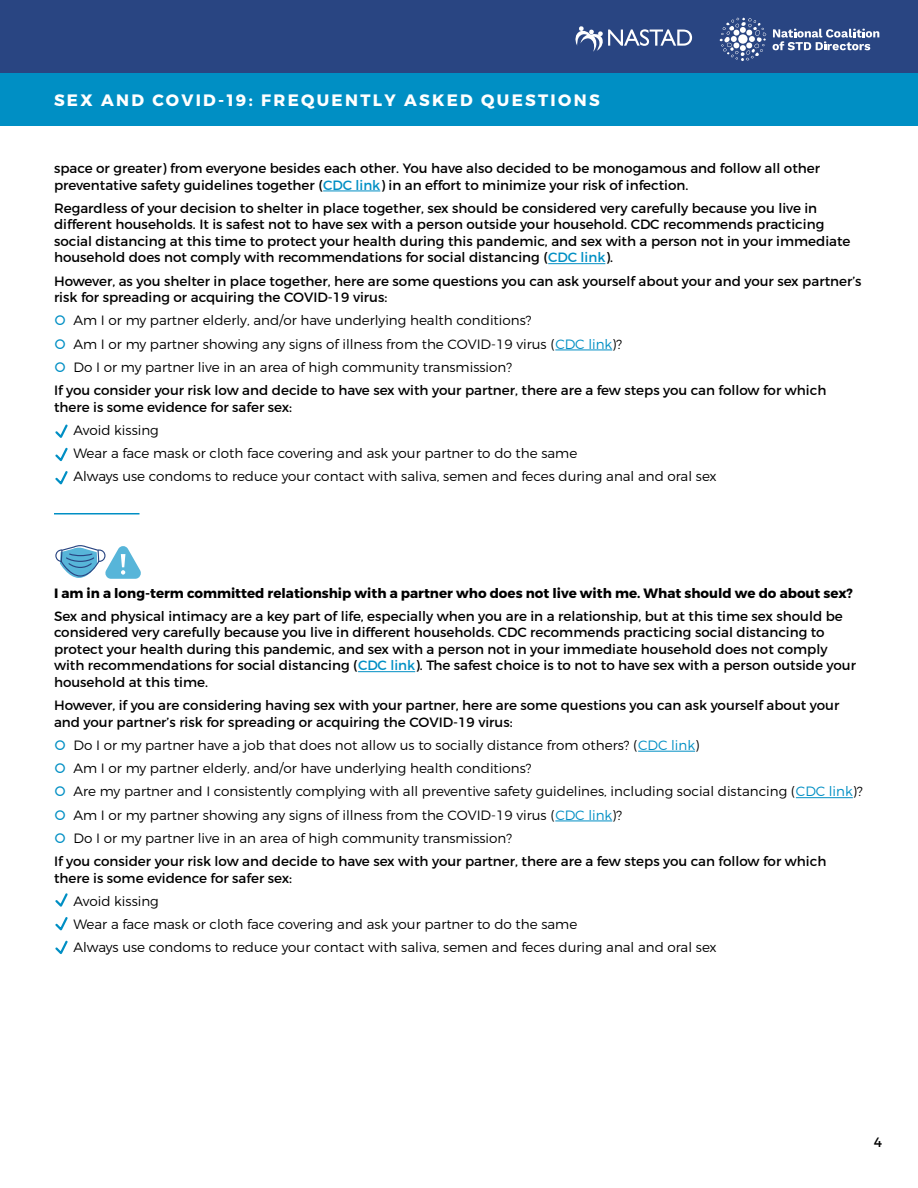
<style>
.page{position:relative;width:918px;height:1188px;background:#fff}
.page>*{position:absolute;margin:0;border:0;box-sizing:border-box;transform-origin:0 0}
.t1{font:700 16.5px "Montserrat";letter-spacing:.14em;color:#fff}
.t2{font:13.5px/16.5px "Montserrat";color:#000}
.t3{font:300 13.5px "Montserrat";color:#000}
.t4{font:700 13.5px "Montserrat";color:#000}
.s1{color:#008fc4}
</style>
<div class="page">
<div style="left:0;top:0;width:918px;height:73px;background:#294582"></div>
<svg style="left:575px;top:26px;width:117px;height:26px"></svg>
<svg style="left:720px;top:18px;width:46px;height:43px"></svg>
<svg style="left:773px;top:29px;width:106px;height:21px"></svg>
<div style="left:0;top:73px;width:918px;height:52px;background:#008fc4"></div>
<svg style="left:55px;top:424px;width:13px;height:61px"></svg>
<hr style="left:323px;top:191px;width:57px;height:1px;background:#008fc4">
<hr style="left:548px;top:263px;width:57px;height:1px;background:#008fc4">
<hr style="left:555px;top:350px;width:57px;height:1px;background:#008fc4">
<hr style="left:358px;top:671px;width:57px;height:1px;background:#008fc4">
<hr style="left:638px;top:751px;width:57px;height:1px;background:#008fc4">
<hr style="left:796px;top:797px;width:57px;height:1px;background:#008fc4">
<hr style="left:555px;top:821px;width:57px;height:1px;background:#008fc4">
<hr style="left:54px;top:513px;width:86px;height:1px;background:#008fc4">
<svg style="left:55px;top:893px;width:13px;height:14px"></svg>
<svg style="left:55px;top:940px;width:13px;height:14px"></svg>
<svg style="left:55px;top:917px;width:13px;height:14px"></svg>
<svg style="left:55px;top:545px;width:86px;height:34px"></svg>
<p class="t1" style="left:54px;top:90px;width:547px">SEX AND COVID-19: FREQUENTLY ASKED QUESTIONS</p>
<p class="t2" style="left:54px;top:160px;width:768px">space or greater) from everyone besides each other. You have also decided to be monogamous and follow all other preventative safety guidelines together (<span class="s1">CDC link</span>) in an effort to minimize your risk of infection.</p>
<p class="t2" style="left:54px;top:200px;width:798px">Regardless of your decision to shelter in place together, sex should be considered very carefully because you live in different households. It is safest not to have sex with a person outside your household. CDC recommends practicing social distancing at this time to protect your health during this pandemic, and sex with a person not in your immediate household does not comply with recommendations for social distancing (<span class="s1">CDC link</span>).</p>
<p class="t2" style="left:54px;top:272px;width:809px">However, as you shelter in place together, here are some questions you can ask yourself about your and your sex partner’s risk for spreading or acquiring the COVID-19 virus:</p>
<p class="t3" style="left:74px;top:312px;width:460px">Am I or my partner elderly, and/or have underlying health conditions?</p>
<p class="t3" style="left:74px;top:336px;width:550px">Am I or my partner showing any signs of illness from the COVID-19 virus (<span class="s1">CDC link</span>)?</p>
<p class="t3" style="left:74px;top:359px;width:440px">Do I or my partner live in an area of high community transmission?</p>
<p class="t2" style="left:54px;top:382px;width:774px">If you consider your risk low and decide to have sex with your partner, there are a few steps you can follow for which there is some evidence for safer sex:</p>
<p class="t3" style="left:74px;top:422px;width:87px">Avoid kissing</p>
<p class="t3" style="left:74px;top:445px;width:505px">Wear a face mask or cloth face covering and ask your partner to do the same</p>
<p class="t3" style="left:74px;top:468px;width:645px">Always use condoms to reduce your contact with saliva, semen and feces during anal and oral sex</p>
<p class="t4" style="left:54px;top:584px;width:800px">I am in a long-term committed relationship with a partner who does not live with me. What should we do about sex?</p>
<p class="t2" style="left:54px;top:608px;width:804px">Sex and physical intimacy are a key part of life, especially when you are in a relationship, but at this time sex should be considered very carefully because you live in different households. CDC recommends practicing social distancing to protect your health during this pandemic, and sex with a person not in your immediate household does not comply with recommendations for social distancing (<span class="s1">CDC link</span>). The safest choice is to not to have sex with a person outside your household at this time.</p>
<p class="t2" style="left:54px;top:697px;width:787px">However, if you are considering having sex with your partner, here are some questions you can ask yourself about your and your partner’s risk for spreading or acquiring the COVID-19 virus:</p>
<p class="t3" style="left:74px;top:737px;width:627px">Do I or my partner have a job that does not allow us to socially distance from others? (<span class="s1">CDC link</span>)</p>
<p class="t3" style="left:74px;top:760px;width:460px">Am I or my partner elderly, and/or have underlying health conditions?</p>
<p class="t3" style="left:74px;top:783px;width:791px">Are my partner and I consistently complying with all preventive safety guidelines, including social distancing (<span class="s1">CDC link</span>)?</p>
<p class="t3" style="left:74px;top:807px;width:550px">Am I or my partner showing any signs of illness from the COVID-19 virus (<span class="s1">CDC link</span>)?</p>
<p class="t3" style="left:74px;top:830px;width:440px">Do I or my partner live in an area of high community transmission?</p>
<p class="t2" style="left:54px;top:853px;width:774px">If you consider your risk low and decide to have sex with your partner, there are a few steps you can follow for which there is some evidence for safer sex:</p>
<p class="t3" style="left:74px;top:893px;width:87px">Avoid kissing</p>
<p class="t3" style="left:74px;top:916px;width:505px">Wear a face mask or cloth face covering and ask your partner to do the same</p>
<p class="t3" style="left:74px;top:939px;width:645px">Always use condoms to reduce your contact with saliva, semen and feces during anal and oral sex</p>
<p class="t2" style="left:874px;top:1134px;width:10px">4</p>
</div>
